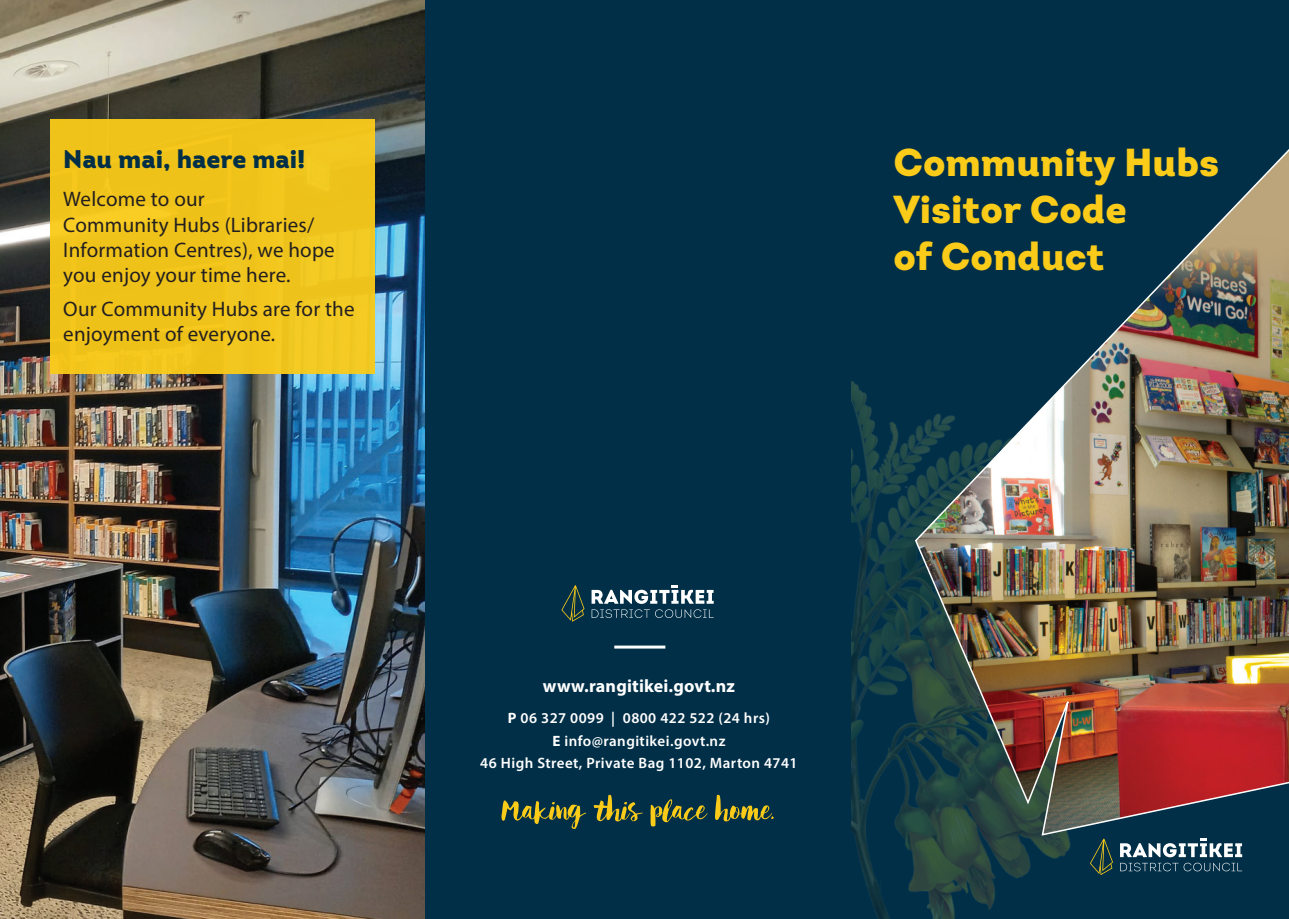
<style>
.page{position:relative;width:1289px;height:919px;background:#fff}
.page>*{position:absolute;margin:0;border:0;box-sizing:border-box;transform-origin:0 0}
.t1{font:900 39px/46.8px "Intro";color:#facb19}
.t2{font:900 25.5px "Intro";color:#002f47}
.t3{font:21px/25.2px "Myriad Pro";letter-spacing:.01em;color:#231f20}
.t4{font:700 18px "Myriad Pro";letter-spacing:.01em;color:#fff}
.t5{font:600 15px/22.5px "Myriad Pro";letter-spacing:.03em;color:#fff;text-align:center}
.s1{font-weight:700}
</style>
<div class="page">
<div style="left:850px;top:0;width:438px;height:918px;background:#002f47"></div>
<img style="left:851px;top:381px;width:392px;height:537px">
<img style="left:0;top:0;width:425px;height:918px">
<div style="left:425px;top:0;width:425px;height:918px;background:#002f47"></div>
<svg style="left:1089px;top:838px;width:23px;height:37px"></svg>
<svg style="left:1119px;top:838px;width:123px;height:33px"></svg>
<img style="left:914px;top:150px;width:374px;height:686px">
<svg style="left:501px;top:800px;width:85px;height:28px"></svg>
<svg style="left:594px;top:794px;width:49px;height:27px"></svg>
<svg style="left:650px;top:799px;width:57px;height:27px"></svg>
<svg style="left:715px;top:794px;width:58px;height:27px"></svg>
<div style="left:51px;top:120px;width:324px;height:254px;background:#efc31a"></div>
<hr style="left:614px;top:645px;width:51px;height:3px;background:#fff">
<svg style="left:561px;top:585px;width:23px;height:36px"></svg>
<svg style="left:591px;top:585px;width:122px;height:33px"></svg>
<p class="t2" style="left:63px;top:143px;width:244px">Nau mai, haere mai!</p>
<p class="t3" style="left:63px;top:186px;width:273px">Welcome to our<br>Community Hubs (Libraries/<br>Information Centres), we hope you enjoy your time here.</p>
<p class="t3" style="left:63px;top:296px;width:293px">Our Community Hubs are for the enjoyment of everyone.</p>
<h1 class="t1" style="left:893px;top:138px;width:327px">Community Hubs<br>Visitor Code<br>of Conduct</h1>
<p class="t4" style="left:543px;top:674px;width:194px">www.rangitikei.govt.nz</p>
<p class="t5" style="left:480px;top:706px;width:319px"><span class="s1">P</span> 06 327 0099 | 0800 422 522 (24 hrs)<br><span class="s1">E</span> info@rangitikei.govt.nz<br>46 High Street, Private Bag 1102, Marton 4741</p>
</div>
